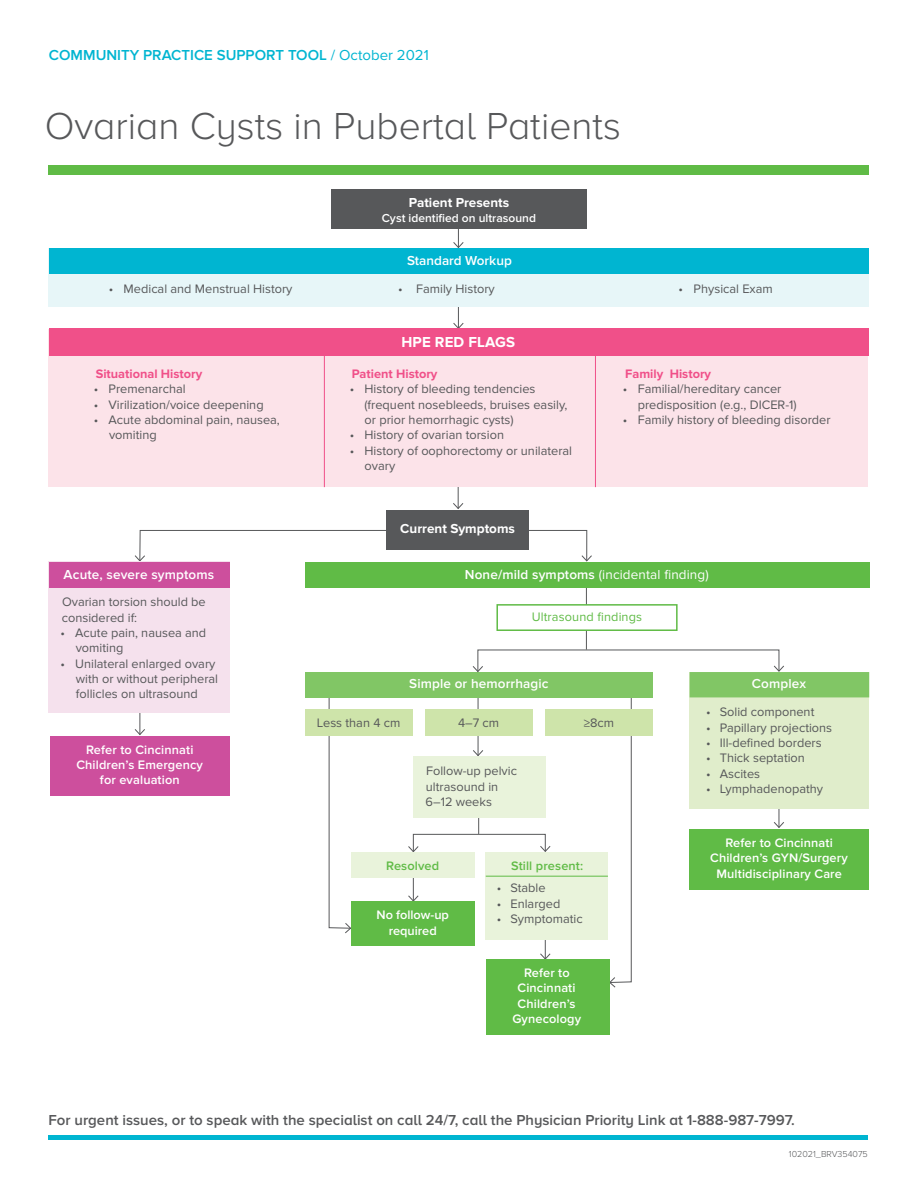
<style>
.page{position:relative;width:918px;height:1188px;background:#fff}
.page>*{position:absolute;margin:0;border:0;box-sizing:border-box;transform-origin:0 0}
.t1{font:300 39px "Proxima Nova A";color:#57585a}
.t2{font:600 15px "Proxima Nova A";color:#57585a}
.t3{font:600 15px "Proxima Nova A";color:#00b5d1}
.t4{font:700 15px "Proxima Nova";letter-spacing:.01em;color:#fff}
.t5{font:600 13.5px "Proxima Nova";letter-spacing:.01em;color:#fff}
.t6{font:13.5px "Proxima Nova";letter-spacing:.01em;color:#fff}
.t7{font:700 13.5px "Proxima Nova";color:#fff}
.t8{font:12.75px/15.3px "Proxima Nova";color:#57585a}
.t9{font:600 12.75px/15.3px "Proxima Nova";letter-spacing:.01em;color:#fff;text-align:center}
.t10{font:700 12.75px "Proxima Nova";color:#f05089}
.t11{font:600 12.75px "Proxima Nova";letter-spacing:.01em;color:#60bb46}
.t12{font:12.75px "Proxima Nova";letter-spacing:.01em;color:#60bb46}
.t13{font:600 12px "Proxima Nova";color:#fff}
.t14{font:300 9px "Proxima Nova";color:#57585a}
.s1{font-weight:400}
.s2{font-weight:600}
</style>
<div class="page">
<svg style="left:609px;top:697px;width:23px;height:291px"></svg>
<hr style="left:478px;top:687px;width:1px;height:69px;background:#57585a">
<svg style="left:473px;top:749px;width:11px;height:7px"></svg>
<svg style="left:328px;top:697px;width:24px;height:237px"></svg>
<hr style="left:478px;top:801px;width:1px;height:33px;background:#57585a">
<svg style="left:134px;top:530px;width:253px;height:32px"></svg>
<svg style="left:529px;top:530px;width:63px;height:32px"></svg>
<hr style="left:545px;top:922px;width:1px;height:37px;background:#57585a">
<svg style="left:539px;top:953px;width:12px;height:7px"></svg>
<hr style="left:413px;top:859px;width:1px;height:42px;background:#57585a">
<svg style="left:408px;top:895px;width:11px;height:6px"></svg>
<div style="left:413px;top:756px;width:132px;height:62px;background:#e9f3db"></div>
<div style="left:545px;top:709px;width:108px;height:27px;background:#cee4aa"></div>
<div style="left:425px;top:709px;width:108px;height:27px;background:#cee4aa"></div>
<hr style="left:779px;top:790px;width:1px;height:37px;background:#57585a">
<svg style="left:774px;top:821px;width:10px;height:7px"></svg>
<div style="left:305px;top:709px;width:107px;height:27px;background:#cee4aa"></div>
<div style="left:413px;top:834px;width:133px;height:18px;border:1px solid #57585a"></div>
<svg style="left:539px;top:845px;width:12px;height:7px"></svg>
<svg style="left:408px;top:845px;width:11px;height:7px"></svg>
<hr style="left:140px;top:697px;width:1px;height:38px;background:#57585a">
<svg style="left:134px;top:728px;width:11px;height:7px"></svg>
<hr style="left:586px;top:573px;width:1px;height:77px;background:#57585a">
<hr style="left:458px;top:467px;width:1px;height:41px;background:#57585a">
<svg style="left:453px;top:502px;width:11px;height:7px"></svg>
<div style="left:387px;top:511px;width:142px;height:39px;background:#57585a"></div>
<div style="left:49px;top:165px;width:820px;height:10px;background:#60bb46"></div>
<div style="left:49px;top:1135px;width:819px;height:5px;background:#00b5d1"></div>
<div style="left:49px;top:329px;width:819px;height:158px;background:#fce3e9"></div>
<hr style="left:458px;top:293px;width:1px;height:35px;background:#57585a">
<svg style="left:453px;top:322px;width:11px;height:7px"></svg>
<div style="left:49px;top:562px;width:181px;height:151px;background:#f5e1ed"></div>
<div style="left:49px;top:562px;width:181px;height:25px;background:#cd4f9d"></div>
<hr style="left:458px;top:194px;width:1px;height:54px;background:#57585a">
<svg style="left:453px;top:241px;width:11px;height:7px"></svg>
<div style="left:50px;top:329px;width:819px;height:27px;background:#f05089"></div>
<div style="left:331px;top:189px;width:256px;height:40px;background:#57585a"></div>
<div style="left:49px;top:248px;width:820px;height:58px;background:#e7f6f8"></div>
<div style="left:50px;top:248px;width:819px;height:25px;background:#00b5d1"></div>
<hr style="left:324px;top:355px;width:1px;height:132px;background:#f05089">
<hr style="left:595px;top:355px;width:1px;height:132px;background:#f05089">
<div style="left:305px;top:562px;width:564px;height:25px;background:#60bb46"></div>
<div style="left:305px;top:672px;width:347px;height:25px;background:#81c665"></div>
<div style="left:689px;top:672px;width:180px;height:137px;background:#e0edcb"></div>
<div style="left:689px;top:829px;width:180px;height:60px;background:#60bb46"></div>
<div style="left:351px;top:901px;width:123px;height:45px;background:#60bb46"></div>
<div style="left:351px;top:852px;width:123px;height:26px;background:#e9f3db"></div>
<div style="left:485px;top:852px;width:123px;height:88px;background:#e9f3db"></div>
<div style="left:50px;top:736px;width:180px;height:59px;background:#cd4f9d"></div>
<svg style="left:690px;top:665px;width:179px;height:32px"></svg>
<svg style="left:472px;top:665px;width:11px;height:7px"></svg>
<svg style="left:496px;top:603px;width:182px;height:29px"></svg>
<div style="left:486px;top:960px;width:123px;height:75px;background:#60bb46"></div>
<hr style="left:486px;top:876px;width:122px;height:1px;background:#60bb46">
<p class="t3" style="left:49px;top:46px;width:381px">COMMUNITY PRACTICE SUPPORT TOOL <span class="s1">/ October 2021</span></p>
<p class="t1" style="left:45px;top:104px;width:578px">Ovarian Cysts in Pubertal Patients</p>
<p class="t7" style="left:409px;top:194px;width:102px">Patient Presents</p>
<p class="t13" style="left:382px;top:211px;width:156px">Cyst identified on ultrasound</p>
<p class="t5" style="left:407px;top:253px;width:106px">Standard Workup</p>
<p class="t8" style="left:109px;top:282px;width:185px">• Medical and Menstrual History</p>
<p class="t8" style="left:398px;top:282px;width:98px">• Family History</p>
<p class="t8" style="left:679px;top:282px;width:96px">• Physical Exam</p>
<p class="t10" style="left:96px;top:367px;width:108px">Situational History</p>
<p class="t8" style="left:94px;top:382px;width:94px">• Premenarchal</p>
<p class="t8" style="left:94px;top:397px;width:171px">• Virilization/voice deepening</p>
<p class="t8" style="left:109px;top:413px;width:172px;text-indent:-15px">• Acute abdominal pain, nausea, vomiting</p>
<p class="t5" style="left:64px;top:567px;width:152px">Acute, severe symptoms</p>
<p class="t8" style="left:62px;top:595px;width:145px">Ovarian torsion should be</p>
<p class="t8" style="left:62px;top:610px;width:77px">considered if:</p>
<p class="t8" style="left:76px;top:626px;width:132px;text-indent:-15px">• Acute pain, nausea and vomiting</p>
<p class="t8" style="left:76px;top:656px;width:144px;text-indent:-15px">• Unilateral enlarged ovary with or without peripheral follicles on ultrasound</p>
<p class="t9" style="left:86px;top:742px;width:109px">Refer to Cincinnati</p>
<p class="t9" style="left:76px;top:758px;width:128px">Children’s Emergency</p>
<p class="t9" style="left:100px;top:773px;width:81px">for evaluation</p>
<p class="t4" style="left:401px;top:334px;width:115px">HPE RED FLAGS</p>
<p class="t10" style="left:352px;top:367px;width:87px">Patient History</p>
<p class="t8" style="left:350px;top:382px;width:187px">• History of bleeding tendencies</p>
<p class="t8" style="left:365px;top:397px;width:204px">(frequent nosebleeds, bruises easily, or prior hemorrhagic cysts)</p>
<p class="t8" style="left:350px;top:428px;width:156px">• History of ovarian torsion</p>
<p class="t8" style="left:365px;top:443px;width:209px;text-indent:-15px">• History of oophorectomy or unilateral ovary</p>
<p class="t7" style="left:400px;top:521px;width:116px">Current Symptoms</p>
<p class="t10" style="left:625px;top:367px;width:87px">Family History</p>
<p class="t8" style="left:623px;top:382px;width:160px">• Familial/hereditary cancer</p>
<p class="t8" style="left:638px;top:397px;width:160px">predisposition (e.g., DICER-1)</p>
<p class="t8" style="left:623px;top:413px;width:209px">• Family history of bleeding disorder</p>
<p class="t6" style="left:465px;top:567px;width:245px"><span class="s2">None/mild symptoms</span> (incidental finding)</p>
<p class="t12" style="left:532px;top:609px;width:112px">Ultrasound findings</p>
<p class="t8" style="left:317px;top:716px;width:85px">Less than 4 cm</p>
<p class="t5" style="left:409px;top:676px;width:141px">Simple or hemorrhagic</p>
<p class="t5" style="left:752px;top:676px;width:56px">Complex</p>
<p class="t8" style="left:706px;top:705px;width:110px">• Solid component</p>
<p class="t8" style="left:706px;top:720px;width:127px">• Papillary projections</p>
<p class="t8" style="left:706px;top:735px;width:117px">• Ill-defined borders</p>
<p class="t8" style="left:706px;top:751px;width:100px">• Thick septation</p>
<p class="t8" style="left:706px;top:766px;width:55px">• Ascites</p>
<p class="t8" style="left:706px;top:781px;width:118px">• Lymphadenopathy</p>
<p class="t8" style="left:584px;top:716px;width:32px">≥8cm</p>
<p class="t8" style="left:458px;top:716px;width:43px">4–7 cm</p>
<p class="t8" style="left:426px;top:764px;width:92px">Follow-up pelvic</p>
<p class="t8" style="left:426px;top:779px;width:74px">ultrasound in</p>
<p class="t8" style="left:426px;top:795px;width:68px">6–12 weeks</p>
<p class="t11" style="left:386px;top:858px;width:54px">Resolved</p>
<p class="t9" style="left:377px;top:908px;width:74px">No follow-up required</p>
<p class="t11" style="left:511px;top:858px;width:74px">Still present:</p>
<p class="t8" style="left:497px;top:881px;width:50px">• Stable</p>
<p class="t8" style="left:497px;top:896px;width:65px">• Enlarged</p>
<p class="t8" style="left:497px;top:911px;width:87px">• Symptomatic</p>
<p class="t9" style="left:524px;top:966px;width:47px">Refer to</p>
<p class="t9" style="left:518px;top:981px;width:59px">Cincinnati</p>
<p class="t9" style="left:518px;top:996px;width:60px">Children’s</p>
<p class="t9" style="left:512px;top:1012px;width:70px">Gynecology</p>
<p class="t9" style="left:726px;top:836px;width:109px">Refer to Cincinnati</p>
<p class="t9" style="left:710px;top:851px;width:139px">Children’s GYN/Surgery</p>
<p class="t9" style="left:717px;top:866px;width:127px">Multidisciplinary Care</p>
<p class="t2" style="left:49px;top:1111px;width:748px">For urgent issues, or to speak with the specialist on call 24/7, call the Physician Priority Link at 1-888-987-7997.</p>
<p class="t14" style="left:789px;top:1148px;width:80px">102021_BRV354075</p>
</div>
